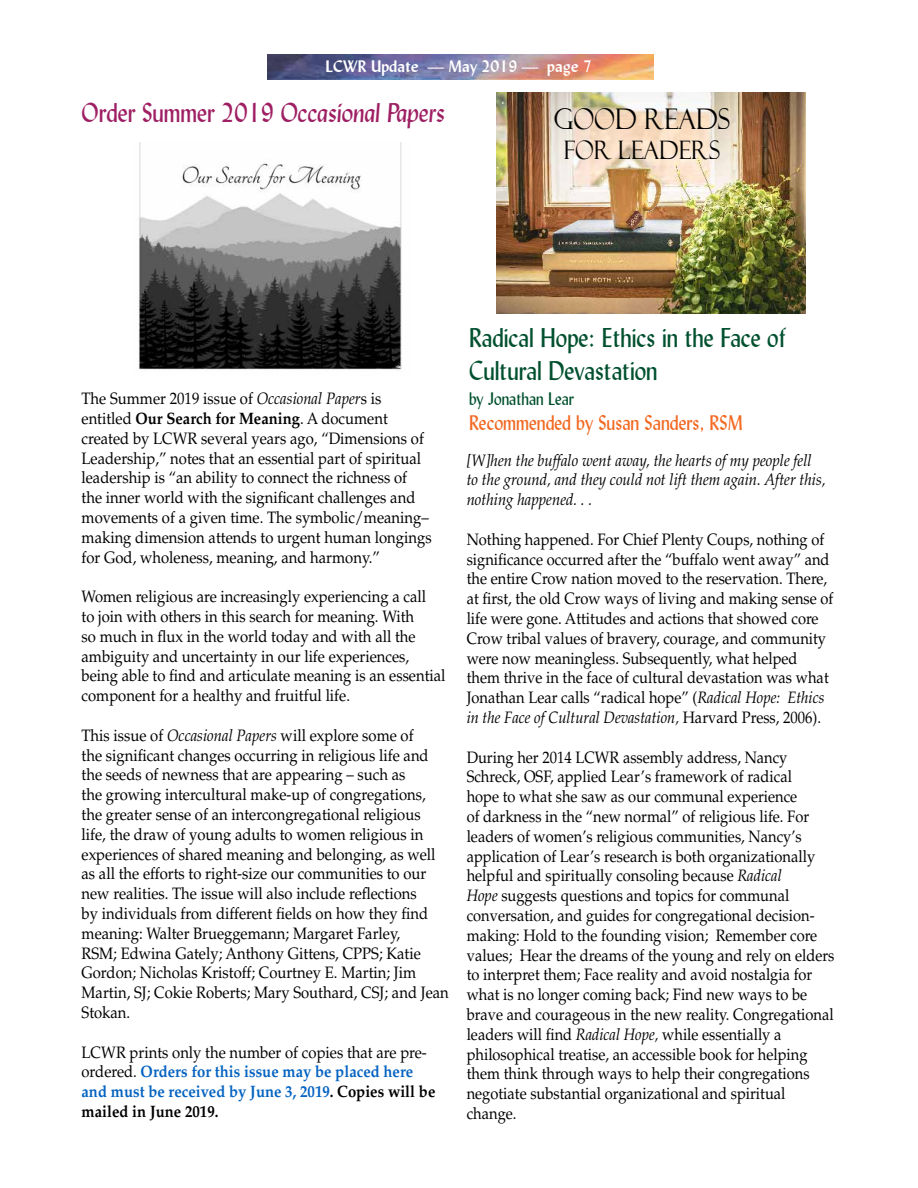
<style>
.page{position:relative;width:918px;height:1188px;background:#fff}
.page>*{position:absolute;margin:0;border:0;box-sizing:border-box;transform-origin:0 0}
.t1{font:28.5px "Felix Titling";color:#000;scale:.9 1}
.t2{font:27px/32.4px "Lydian BT";color:#00502f;scale:.9 1}
.t3{font:italic 27px "Lydian BT";color:#9e1f63;scale:.9 1}
.t4{font:25.5px "Felix Titling";color:#000;scale:.9 1}
.t5{font:21px "Lydian BT";color:#f26922;scale:.9 1}
.t6{font:18px "Lydian BT";color:#00502f;scale:.9 1}
.t7{font:16.5px/19.8px "Palatino LT Std";color:#000;scale:.89 1}
.t8{font:16.5px/19.8px "Palatino LT Std";color:#000;scale:.9 1}
.t9{font:700 16.5px/19.8px "Palatino LT Std";color:#0563c1;scale:.9 1}
.t10{font:italic 16.5px/19.8px "Palatino LT Std";color:#000;scale:.9 1}
.t11{font:700 16.5px "Lydian BT";color:#fff}
.s1{font-style:normal}
.s2{font-style:italic}
.s3{font-weight:700}
.s4{font-weight:400;color:#000}
.s5{color:#000}
</style>
<div class="page">
<img style="left:268px;top:54px;width:386px;height:26px">
<img style="left:138px;top:143px;width:264px;height:227px">
<img style="left:496px;top:93px;width:310px;height:221px">
<p class="t11" style="left:325px;top:56px;width:268px">LCWR Update — May 2019 — page 7</p>
<h2 class="t3" style="left:82px;top:96px;width:406px"><span class="s1">Order Summer 2019</span> Occasional Papers</h2>
<h1 class="t1" style="left:554px;top:102px;width:197px">GOOD READS</h1>
<h3 class="t4" style="left:564px;top:135px;width:176px">FOR LEADERS</h3>
<p class="t8" style="left:82px;top:389px;width:391px">The Summer 2019 issue of <span class="s2">Occasional Paper</span>s is entitled <span class="s3">Our Search for Meaning</span>. A document created by LCWR several years ago, “Dimensions of Leadership,” notes that an essential part of spiritual leadership is “an ability to connect the richness of the inner world with the significant challenges and movements of a given time. The symbolic/meaning– making dimension attends to urgent human longings for God, wholeness, meaning, and harmony.”</p>
<p class="t8" style="left:82px;top:587px;width:406px">Women religious are increasingly experiencing a call<br>to join with others in this search for meaning. With<br>so much in flux in the world today and with all the ambiguity and uncertainty in our life experiences, being able to find and articulate meaning is an essential component for a healthy and fruitful life.</p>
<p class="t8" style="left:82px;top:726px;width:410px">This issue of <span class="s2">Occasional Papers</span> will explore some of<br>the significant changes occurring in religious life and the seeds of newness that are appearing – such as<br>the growing intercultural make-up of congregations, the greater sense of an intercongregational religious life, the draw of young adults to women religious in experiences of shared meaning and belonging, as well as all the efforts to right-size our communities to our new realities. The issue will also include reflections<br>by individuals from different fields on how they find meaning: Walter Brueggemann; Margaret Farley,<br>RSM; Edwina Gately; Anthony Gittens, CPPS; Katie Gordon; Nicholas Kristoff; Courtney E. Martin; Jim Martin, SJ; Cokie Roberts; Mary Southard, CSJ; and Jean Stokan.</p>
<p class="t9" style="left:82px;top:1042px;width:395px"><span class="s4">LCWR prints only the number of copies that are pre&shy;ordered.</span> Orders for this issue may be placed here and must be received by June 3, 2019<span class="s5">. Copies will be mailed in June 2019.</span></p>
<h2 class="t2" style="left:469px;top:322px;width:353px">Radical Hope: Ethics in the Face of<br>Cultural Devastation</h2>
<p class="t6" style="left:469px;top:388px;width:118px">by Jonathan Lear</p>
<p class="t5" style="left:469px;top:410px;width:306px">Recommended by Susan Sanders, RSM</p>
<p class="t10" style="left:467px;top:450px;width:400px">[W]hen the buffalo went away, the hearts of my people fell to the ground, and they could not lift them again. After this, nothing happened. . .</p>
<p class="t7" style="left:467px;top:530px;width:414px">Nothing happened. For Chief Plenty Coups, nothing of significance occurred after the “buffalo went away” and the entire Crow nation moved to the reservation. There, at first, the old Crow ways of living and making sense of life were gone. Attitudes and actions that showed core Crow tribal values of bravery, courage, and community were now meaningless. Subsequently, what helped them thrive in the face of cultural devastation was what Jonathan Lear calls “radical hope” (<span class="s2">Radical Hope: Ethics in the Face of Cultural Devastation,</span> Harvard Press, 2006).</p>
<p class="t7" style="left:467px;top:747px;width:415px">During her 2014 LCWR assembly address, Nancy Schreck, OSF, applied Lear’s framework of radical<br>hope to what she saw as our communal experience<br>of darkness in the “new normal” of religious life. For leaders of women’s religious communities, Nancy’s application of Lear’s research is both organizationally helpful and spiritually consoling because <span class="s2">Radical<br>Hope</span> suggests questions and topics for communal conversation, and guides for congregational decision&shy;making: Hold to the founding vision; Remember core values; Hear the dreams of the young and rely on elders to interpret them; Face reality and avoid nostalgia for what is no longer coming back; Find new ways to be brave and courageous in the new reality. Congregational leaders will find <span class="s2">Radical Hope,</span> while essentially a philosophical treatise, an accessible book for helping them think through ways to help their congregations negotiate substantial organizational and spiritual change.</p>
</div>
